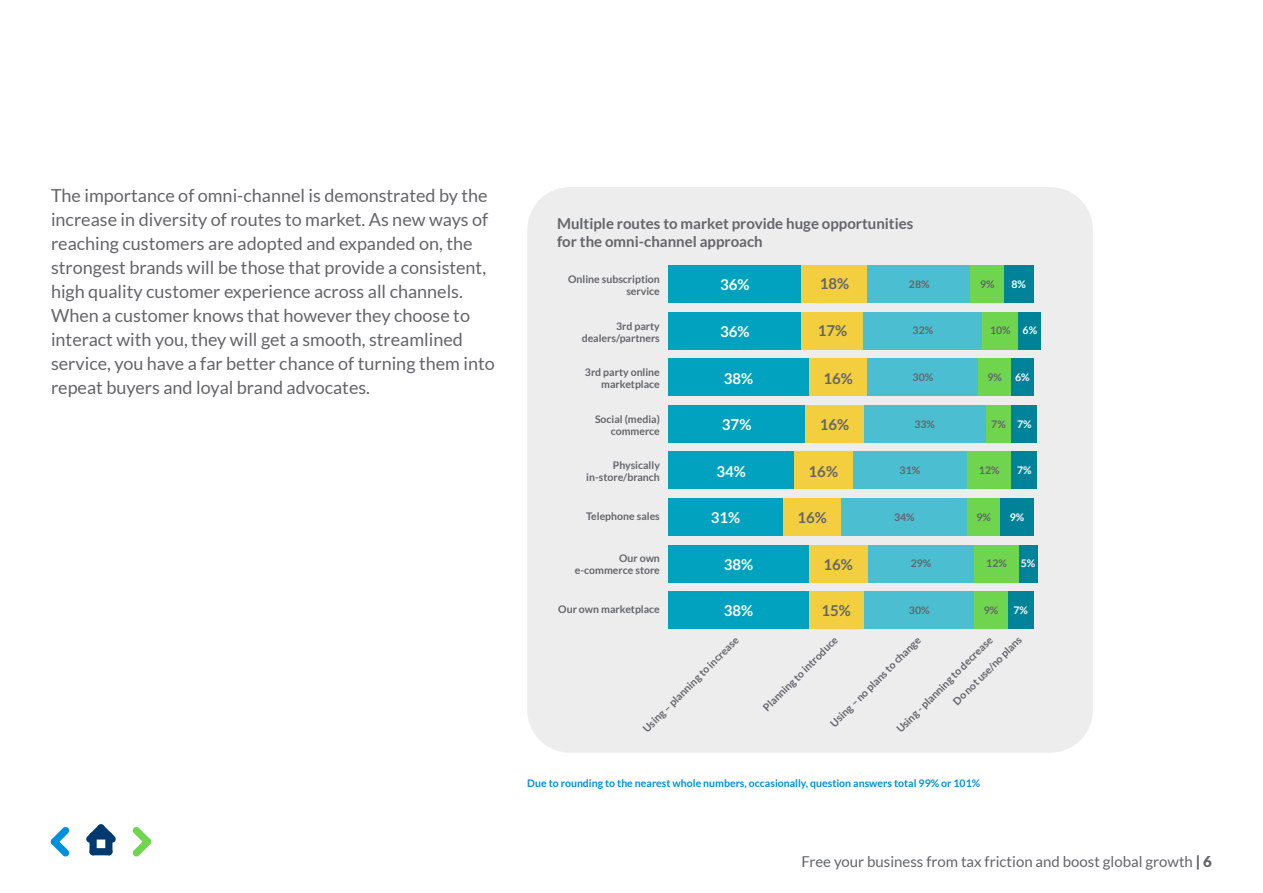
<style>
.page{position:relative;width:1263px;height:893px;background:#fff}
.page>*{position:absolute;margin:0;border:0;box-sizing:border-box;transform-origin:0 0}
.t1{font:18px/24px "Lato";color:#636569}
.t2{font:700 15px/18px "Lato";color:#636569}
.t3{font:15px "Lato";color:#636569}
.t4{font:700 15px "Lato";color:#fff}
.t5{font:700 10.5px/12px "Lato";color:#636569;text-align:right}
.t6{font:700 10.5px "Lato";color:#008fdc}
.t7{font:700 10.5px "Lato";color:#fff}
.s1{color:#fff}
.s2{font-weight:900}
</style>
<div class="page">
<div style="left:527px;top:187px;width:566px;height:566px;background:#ededee;border-radius:43px"></div>
<div style="left:801px;top:266px;width:67px;height:37px;background:#f3cf40"></div>
<div style="left:868px;top:266px;width:103px;height:37px;background:#4cbed2"></div>
<div style="left:668px;top:266px;width:133px;height:37px;background:#00a2bf"></div>
<div style="left:971px;top:266px;width:33px;height:37px;background:#6fd44e"></div>
<div style="left:1004px;top:266px;width:29px;height:37px;background:#008299"></div>
<div style="left:801px;top:312px;width:63px;height:37px;background:#f3cf40"></div>
<div style="left:864px;top:312px;width:118px;height:37px;background:#4cbed2"></div>
<div style="left:668px;top:312px;width:133px;height:37px;background:#00a2bf"></div>
<div style="left:982px;top:312px;width:37px;height:37px;background:#6fd44e"></div>
<div style="left:1019px;top:312px;width:22px;height:37px;background:#008299"></div>
<div style="left:809px;top:359px;width:59px;height:37px;background:#f3cf40"></div>
<div style="left:868px;top:359px;width:110px;height:37px;background:#4cbed2"></div>
<div style="left:668px;top:359px;width:141px;height:37px;background:#00a2bf"></div>
<div style="left:978px;top:359px;width:33px;height:37px;background:#6fd44e"></div>
<div style="left:1011px;top:359px;width:22px;height:37px;background:#008299"></div>
<div style="left:805px;top:405px;width:59px;height:38px;background:#f3cf40"></div>
<div style="left:864px;top:405px;width:122px;height:38px;background:#4cbed2"></div>
<div style="left:668px;top:405px;width:137px;height:38px;background:#00a2bf"></div>
<div style="left:986px;top:405px;width:25px;height:38px;background:#6fd44e"></div>
<div style="left:1011px;top:405px;width:26px;height:38px;background:#008299"></div>
<div style="left:794px;top:452px;width:59px;height:37px;background:#f3cf40"></div>
<div style="left:853px;top:452px;width:114px;height:37px;background:#4cbed2"></div>
<div style="left:668px;top:452px;width:126px;height:37px;background:#00a2bf"></div>
<div style="left:967px;top:452px;width:44px;height:37px;background:#6fd44e"></div>
<div style="left:1011px;top:452px;width:26px;height:37px;background:#008299"></div>
<div style="left:783px;top:498px;width:59px;height:38px;background:#f3cf40"></div>
<div style="left:842px;top:498px;width:125px;height:38px;background:#4cbed2"></div>
<div style="left:668px;top:498px;width:115px;height:38px;background:#00a2bf"></div>
<div style="left:967px;top:498px;width:33px;height:38px;background:#6fd44e"></div>
<div style="left:1000px;top:498px;width:33px;height:38px;background:#008299"></div>
<div style="left:808px;top:545px;width:59px;height:37px;background:#f3cf40"></div>
<div style="left:867px;top:545px;width:107px;height:37px;background:#4cbed2"></div>
<div style="left:668px;top:545px;width:141px;height:37px;background:#00a2bf"></div>
<div style="left:974px;top:545px;width:45px;height:37px;background:#6fd44e"></div>
<div style="left:1019px;top:545px;width:18px;height:37px;background:#008299"></div>
<div style="left:809px;top:591px;width:55px;height:38px;background:#f3cf40"></div>
<div style="left:864px;top:591px;width:110px;height:38px;background:#4cbed2"></div>
<div style="left:668px;top:591px;width:141px;height:38px;background:#00a2bf"></div>
<div style="left:974px;top:591px;width:34px;height:38px;background:#6fd44e"></div>
<div style="left:1008px;top:591px;width:25px;height:38px;background:#008299"></div>
<p class="t1" style="left:51px;top:183px;width:445px">The importance of omni-channel is demonstrated by the increase in diversity of routes to market. As new ways of reaching customers are adopted and expanded on, the strongest brands will be those that provide a consistent, high quality customer experience across all channels.<br>When a customer knows that however they choose to interact with you, they will get a smooth, streamlined service, you have a far better chance of turning them into repeat buyers and loyal brand advocates.</p>
<p class="t2" style="left:557px;top:214px;width:358px">Multiple routes to market provide huge opportunities for the omni-channel approach</p>
<p class="t5" style="left:568px;top:273px;width:93px">Online subscription service</p>
<p class="t5" style="left:582px;top:320px;width:80px">3rd party dealers/partners</p>
<p class="t5" style="left:585px;top:366px;width:76px">3rd party online marketplace</p>
<p class="t5" style="left:595px;top:413px;width:66px">Social (media) commerce</p>
<p class="t5" style="left:586px;top:459px;width:75px">Physically in-store/branch</p>
<p class="t5" style="left:586px;top:510px;width:75px">Telephone sales</p>
<p class="t5" style="left:575px;top:552px;width:87px">Our own e-commerce store</p>
<p class="t5" style="left:558px;top:603px;width:103px">Our own marketplace</p>
<p class="t4" style="left:720px;top:276px;width:31px">36%</p>
<p class="t2" style="left:820px;top:275px;width:31px">18%</p>
<p class="t5" style="left:909px;top:278px;width:22px">28%</p>
<p class="t5" style="left:980px;top:278px;width:16px">9%</p>
<p class="t7" style="left:1011px;top:278px;width:16px">8%</p>
<p class="t4" style="left:720px;top:323px;width:31px">36%</p>
<p class="t2" style="left:818px;top:321px;width:31px">17%</p>
<p class="t5" style="left:913px;top:324px;width:22px">32%</p>
<p class="t5" style="left:990px;top:324px;width:49px">10% <span class="s1">6%</span></p>
<p class="t4" style="left:724px;top:369px;width:31px">38%</p>
<p class="t2" style="left:823px;top:369px;width:31px">16%</p>
<p class="t5" style="left:912px;top:371px;width:22px">30%</p>
<p class="t5" style="left:987px;top:371px;width:16px">9%</p>
<p class="t7" style="left:1015px;top:371px;width:16px">6%</p>
<p class="t4" style="left:722px;top:416px;width:31px">37%</p>
<p class="t2" style="left:820px;top:415px;width:31px">16%</p>
<p class="t5" style="left:914px;top:417px;width:22px">33%</p>
<p class="t5" style="left:991px;top:417px;width:42px">7% <span class="s1">7%</span></p>
<p class="t4" style="left:716px;top:462px;width:31px">34%</p>
<p class="t2" style="left:809px;top:462px;width:31px">16%</p>
<p class="t5" style="left:900px;top:464px;width:22px">31%</p>
<p class="t5" style="left:979px;top:464px;width:22px">12%</p>
<p class="t7" style="left:1017px;top:464px;width:16px">7%</p>
<p class="t4" style="left:711px;top:509px;width:31px">31%</p>
<p class="t2" style="left:797px;top:508px;width:31px">16%</p>
<p class="t5" style="left:894px;top:511px;width:22px">34%</p>
<p class="t5" style="left:976px;top:511px;width:16px">9%</p>
<p class="t7" style="left:1010px;top:511px;width:16px">9%</p>
<p class="t4" style="left:724px;top:556px;width:31px">38%</p>
<p class="t2" style="left:823px;top:555px;width:31px">16%</p>
<p class="t5" style="left:911px;top:557px;width:22px">29%</p>
<p class="t5" style="left:986px;top:557px;width:22px">12%</p>
<p class="t7" style="left:1021px;top:557px;width:16px">5%</p>
<p class="t4" style="left:724px;top:602px;width:31px">38%</p>
<p class="t2" style="left:821px;top:601px;width:31px">15%</p>
<p class="t5" style="left:909px;top:604px;width:22px">30%</p>
<p class="t5" style="left:984px;top:604px;width:16px">9%</p>
<p class="t7" style="left:1013px;top:604px;width:16px">7%</p>
<p class="t5" style="left:760px;top:705px;width:102px;rotate:-45deg">Planning to introduce</p>
<p class="t5" style="left:640px;top:726px;width:132px;rotate:-45deg">Using – planning to increase</p>
<p class="t5" style="left:933px;top:681px;width:94px;line-height:20.5px;text-align:left;text-indent:-59px;rotate:-45deg">Using - planning to decrease<br>Do not use/no plans</p>
<p class="t5" style="left:828px;top:720px;width:124px;rotate:-45deg">Using – no plans to change</p>
<p class="t6" style="left:527px;top:777px;width:454px">Due to rounding to the nearest whole numbers, occasionally, question answers total 99% or 101%</p>
<p class="t3" style="left:801px;top:853px;width:412px">Free your business from tax friction and boost global growth <span class="s2">| 6</span></p>
</div>
